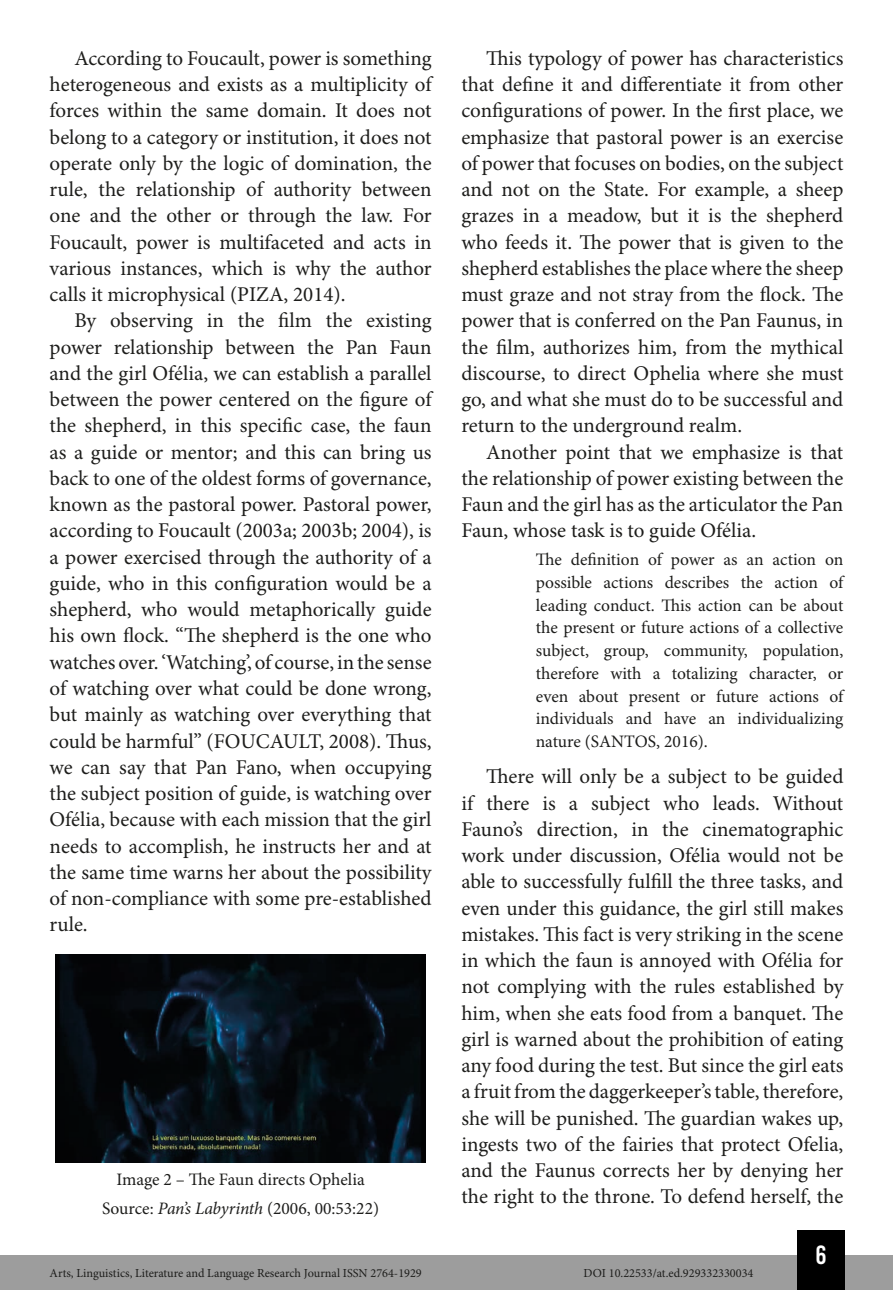
<style>
.page{position:relative;width:893px;height:1290px;background:#fff}
.page>*{position:absolute;margin:0;border:0;box-sizing:border-box;transform-origin:0 0}
.t1{font:26.25px "Bebas Kai";color:#fff}
.t2{font:21px/26.2px "Minion Pro";color:#1d1d1b;text-align:justify}
.t3{font:17.5px/22.8px "Minion Pro";color:#1d1d1b;text-align:center}
.t4{font:12.25px "Minion Pro";color:#1d1d1b}
.s1{font-style:italic}
</style>
<div class="page">
<div style="left:0;top:1255px;width:893px;height:35px;background:#9d9d9d"></div>
<div style="left:797px;top:1230px;width:48px;height:60px;background:#000"></div>
<img style="left:56px;top:954px;width:369px;height:208px">
<p class="t2" style="left:50px;top:46px;width:384px;text-indent:25px">According to Foucault, power is something heterogeneous and exists as a multiplicity of forces within the same domain. It does not belong to a category or institution, it does not operate only by the logic of domination, the rule, the relationship of authority between one and the other or through the law. For Foucault, power is multifaceted and acts in various instances, which is why the author calls it microphysical (PIZA, 2014).</p>
<p class="t2" style="left:50px;top:308px;width:384px;text-indent:25px">By observing in the film the existing power relationship between the Pan Faun and the girl Ofélia, we can establish a parallel between the power centered on the figure of the shepherd, in this specific case, the faun as a guide or mentor; and this can bring us back to one of the oldest forms of governance, known as the pastoral power. Pastoral power, according to Foucault (2003a; 2003b; 2004), is a power exercised through the authority of a guide, who in this configuration would be a shepherd, who would metaphorically guide his own flock. “The shepherd is the one who watches over. ‘Watching’, of course, in the sense of watching over what could be done wrong, but mainly as watching over everything that could be harmful” (FOUCAULT, 2008). Thus, we can say that Pan Fano, when occupying the subject position of guide, is watching over Ofélia, because with each mission that the girl needs to accomplish, he instructs her and at the same time warns her about the possibility of non-compliance with some pre-established rule.</p>
<p class="t3" style="left:102px;top:1165px;width:279px;line-height:29.4px">Image 2 – The Faun directs Ophelia<br>Source: <span class="s1">Pan’s Labyrinth</span> (2006, 00:53:22)</p>
<p class="t2" style="left:461px;top:46px;width:384px;text-indent:25px">This typology of power has characteristics that define it and differentiate it from other configurations of power. In the first place, we emphasize that pastoral power is an exercise of power that focuses on bodies, on the subject and not on the State. For example, a sheep grazes in a meadow, but it is the shepherd who feeds it. The power that is given to the shepherd establishes the place where the sheep must graze and not stray from the flock. The power that is conferred on the Pan Faunus, in the film, authorizes him, from the mythical discourse, to direct Ophelia where she must go, and what she must do to be successful and return to the underground realm.</p>
<p class="t2" style="left:461px;top:440px;width:383px;text-indent:25px">Another point that we emphasize is that the relationship of power existing between the Faun and the girl has as the articulator the Pan Faun, whose task is to guide Ofélia.</p>
<p class="t3" style="left:536px;top:549px;width:309px;text-align:justify">The definition of power as an action on possible actions describes the action of leading conduct. This action can be about the present or future actions of a collective subject, group, community, population, therefore with a totalizing character, or even about present or future actions of individuals and have an individualizing nature (SANTOS, 2016).</p>
<p class="t2" style="left:461px;top:764px;width:384px;text-indent:25px">There will only be a subject to be guided if there is a subject who leads. Without Fauno’s direction, in the cinematographic work under discussion, Ofélia would not be able to successfully fulfill the three tasks, and even under this guidance, the girl still makes mistakes. This fact is very striking in the scene in which the faun is annoyed with Ofélia for not complying with the rules established by him, when she eats food from a banquet. The girl is warned about the prohibition of eating any food during the test. But since the girl eats a fruit from the daggerkeeper’s table, therefore, she will be punished. The guardian wakes up, ingests two of the fairies that protect Ofelia, and the Faunus corrects her by denying her the right to the throne. To defend herself, the</p>
<p class="t1" style="left:815px;top:1241px;width:13px">6</p>
<p class="t4" style="left:50px;top:1266px;width:374px">Arts, Linguistics, Literature and Language Research Journal ISSN 2764-1929</p>
<p class="t4" style="left:584px;top:1266px;width:171px">DOI 10.22533/at.ed.929332330034</p>
</div>
